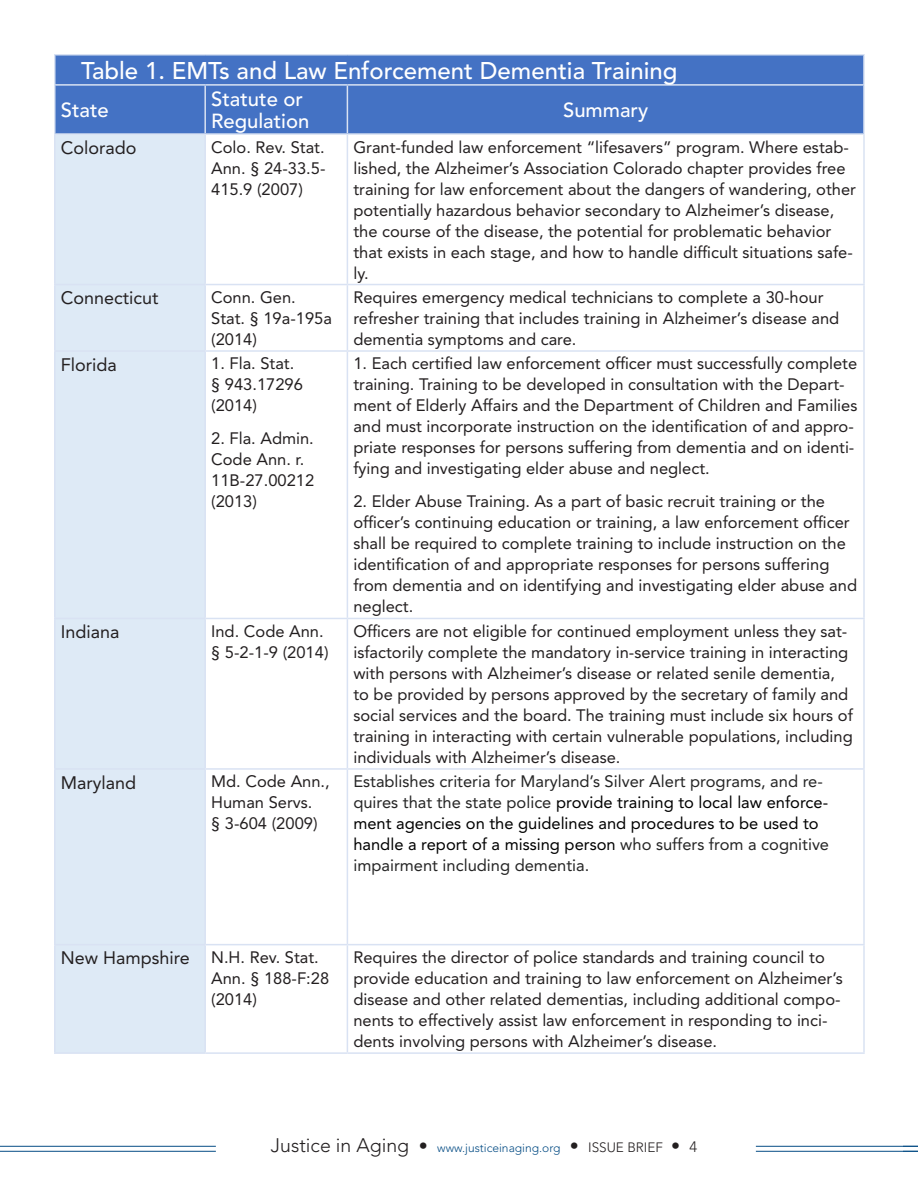
<style>
.page{position:relative;width:918px;height:1188px;background:#fff}
.page>*{position:absolute;margin:0;border:0;box-sizing:border-box;transform-origin:0 0}
.t1{font:500 24px "Avenir LT Std";color:#fff}
.Table_2_Header{font:500 20.25px/21.9px "Avenir LT Std";color:#fff}
.Table_2_-_Body{font:18px "Avenir LT Std";color:#231f20}
.Table_2_-_Body-2{font:16.5px/21px "Avenir LT Std";color:#231f20}
.Table_2_-_Body-3{font:16.5px/21px "Avenir LT Std";color:#252525}
.t2{font:300 12px "Avenir LT Std";color:#064d85}
.s1{color:#000}
.s2{font-size:19.5px;color:#231f20}
.s3{font-size:18px;color:#231f20}
.s4{font-size:13.5px;color:#231f20}
.s5{font-size:15px;color:#231f20}
</style>
<div class="page">
<hr style="left:0;top:1151px;width:216px;height:1px;background:#064d85">
<hr style="left:0;top:1146px;width:216px;height:1px;background:#064d85">
<hr style="left:756px;top:1151px;width:162px;height:1px;background:#064d85">
<hr style="left:756px;top:1146px;width:162px;height:1px;background:#064d85">
<svg style="left:903px;top:1150px;width:15px;height:1px"></svg>
<div style="left:56px;top:56px;width:807px;height:77px;background:#4472c4"></div>
<div style="left:56px;top:135px;width:148px;height:917px;background:#deeaf6"></div>
<hr style="left:54px;top:54px;width:151px;height:2px;background:#d9e2f3">
<hr style="left:54px;top:55px;width:2px;height:29px;background:#d9e2f3">
<hr style="left:205px;top:54px;width:142px;height:2px;background:#d9e2f3">
<hr style="left:347px;top:54px;width:518px;height:2px;background:#d9e2f3">
<hr style="left:863px;top:55px;width:2px;height:29px;background:#d9e2f3">
<hr style="left:54px;top:84px;width:151px;height:2px;background:#d9e2f3">
<hr style="left:54px;top:86px;width:2px;height:47px;background:#d9e2f3">
<hr style="left:205px;top:84px;width:142px;height:2px;background:#d9e2f3">
<hr style="left:204px;top:86px;width:2px;height:47px;background:#d9e2f3">
<hr style="left:347px;top:84px;width:518px;height:2px;background:#d9e2f3">
<hr style="left:347px;top:86px;width:1px;height:47px;background:#d9e2f3">
<hr style="left:863px;top:86px;width:2px;height:47px;background:#d9e2f3">
<hr style="left:54px;top:133px;width:151px;height:2px;background:#d9e2f3">
<hr style="left:205px;top:133px;width:142px;height:2px;background:#d9e2f3">
<hr style="left:347px;top:133px;width:518px;height:2px;background:#d9e2f3">
<hr style="left:54px;top:135px;width:2px;height:149px;background:#d9e2f3">
<hr style="left:204px;top:135px;width:2px;height:149px;background:#d9e2f3">
<hr style="left:347px;top:135px;width:1px;height:149px;background:#d9e2f3">
<hr style="left:863px;top:135px;width:2px;height:149px;background:#d9e2f3">
<hr style="left:54px;top:284px;width:151px;height:1px;background:#d9e2f3">
<hr style="left:54px;top:285px;width:2px;height:65px;background:#d9e2f3">
<hr style="left:205px;top:284px;width:142px;height:1px;background:#d9e2f3">
<hr style="left:204px;top:285px;width:2px;height:65px;background:#d9e2f3">
<hr style="left:347px;top:284px;width:518px;height:1px;background:#d9e2f3">
<hr style="left:347px;top:285px;width:1px;height:65px;background:#d9e2f3">
<hr style="left:863px;top:285px;width:2px;height:65px;background:#d9e2f3">
<hr style="left:54px;top:350px;width:151px;height:2px;background:#d9e2f3">
<hr style="left:54px;top:352px;width:2px;height:266px;background:#d9e2f3">
<hr style="left:205px;top:350px;width:142px;height:2px;background:#d9e2f3">
<hr style="left:204px;top:352px;width:2px;height:266px;background:#d9e2f3">
<hr style="left:347px;top:350px;width:518px;height:2px;background:#d9e2f3">
<hr style="left:347px;top:352px;width:1px;height:266px;background:#d9e2f3">
<hr style="left:863px;top:352px;width:2px;height:266px;background:#d9e2f3">
<hr style="left:54px;top:618px;width:151px;height:1px;background:#d9e2f3">
<hr style="left:54px;top:619px;width:2px;height:149px;background:#d9e2f3">
<hr style="left:205px;top:618px;width:142px;height:1px;background:#d9e2f3">
<hr style="left:204px;top:619px;width:2px;height:149px;background:#d9e2f3">
<hr style="left:347px;top:618px;width:518px;height:1px;background:#d9e2f3">
<hr style="left:347px;top:619px;width:1px;height:149px;background:#d9e2f3">
<hr style="left:863px;top:619px;width:2px;height:149px;background:#d9e2f3">
<hr style="left:54px;top:768px;width:151px;height:2px;background:#d9e2f3">
<hr style="left:54px;top:770px;width:2px;height:174px;background:#d9e2f3">
<hr style="left:205px;top:768px;width:142px;height:2px;background:#d9e2f3">
<hr style="left:204px;top:770px;width:2px;height:174px;background:#d9e2f3">
<hr style="left:347px;top:768px;width:518px;height:2px;background:#d9e2f3">
<hr style="left:347px;top:770px;width:1px;height:174px;background:#d9e2f3">
<hr style="left:863px;top:770px;width:2px;height:174px;background:#d9e2f3">
<hr style="left:54px;top:944px;width:151px;height:1px;background:#d9e2f3">
<hr style="left:54px;top:945px;width:2px;height:107px;background:#d9e2f3">
<hr style="left:205px;top:944px;width:142px;height:1px;background:#d9e2f3">
<hr style="left:204px;top:945px;width:2px;height:107px;background:#d9e2f3">
<hr style="left:347px;top:944px;width:518px;height:1px;background:#d9e2f3">
<hr style="left:347px;top:945px;width:1px;height:107px;background:#d9e2f3">
<hr style="left:863px;top:945px;width:2px;height:107px;background:#d9e2f3">
<hr style="left:54px;top:1052px;width:151px;height:2px;background:#d9e2f3">
<hr style="left:205px;top:1052px;width:142px;height:2px;background:#d9e2f3">
<hr style="left:347px;top:1052px;width:518px;height:2px;background:#d9e2f3">
<p class="t1" style="left:81px;top:57px;width:598px">Table 1. EMTs and Law Enforcement Dementia Training</p>
<p class="Table_2_Header" style="left:61px;top:100px;width:50px">State</p>
<p class="Table_2_Header" style="left:211px;top:89px;width:100px">Statute or<br>Regulation</p>
<p class="Table_2_Header" style="left:563px;top:100px;width:87px">Summary</p>
<p class="Table_2_-_Body" style="left:61px;top:137px;width:77px">Colorado</p>
<p class="Table_2_-_Body-2" style="left:211px;top:136px;width:116px;text-align:justify">Colo. Rev. Stat.<br>Ann. § 24-33.5- 415.9 (2007)</p>
<p class="Table_2_-_Body-2" style="left:353px;top:136px;width:504px">Grant-funded law enforcement “lifesavers” program. Where estab&shy;lished, the Alzheimer’s Association Colorado chapter provides free training for law enforcement about the dangers of wandering, other potentially hazardous behavior secondary to Alzheimer’s disease, the course of the disease, the potential for problematic behavior that exists in each stage, and how to handle difficult situations safe&shy;ly.</p>
<p class="Table_2_-_Body" style="left:61px;top:287px;width:99px">Connecticut</p>
<p class="Table_2_-_Body-2" style="left:211px;top:287px;width:122px">Conn. Gen.<br>Stat. § 19a-195a (2014)</p>
<p class="Table_2_-_Body-2" style="left:353px;top:287px;width:487px">Requires emergency medical technicians to complete a 30-hour refresher training that includes training in Alzheimer’s disease and dementia symptoms and care.</p>
<p class="Table_2_-_Body" style="left:61px;top:354px;width:58px">Florida</p>
<p class="Table_2_-_Body-2" style="left:211px;top:353px;width:93px">1. Fla. Stat. § 943.17296 (2014)</p>
<p class="Table_2_-_Body-2" style="left:211px;top:428px;width:105px">2. Fla. Admin.<br>Code Ann. r.<br>11B-27.00212 (2013)</p>
<p class="Table_2_-_Body-2" style="left:353px;top:353px;width:506px">1. Each certified law enforcement officer must successfully complete training. Training to be developed in consultation with the Depart&shy;ment of Elderly Affairs and the Department of Children and Families and must incorporate instruction on the identification of and appro&shy;priate responses for persons suffering from dementia and on identi&shy;fying and investigating elder abuse and neglect.</p>
<p class="Table_2_-_Body-2" style="left:353px;top:491px;width:505px">2. Elder Abuse Training. As a part of basic recruit training or the officer’s continuing education or training, a law enforcement officer shall be required to complete training to include instruction on the identification of and appropriate responses for persons suffering from dementia and on identifying and investigating elder abuse and neglect.</p>
<p class="Table_2_-_Body" style="left:61px;top:621px;width:60px">Indiana</p>
<p class="Table_2_-_Body-2" style="left:211px;top:621px;width:119px">Ind. Code Ann. § 5-2-1-9 (2014)</p>
<p class="Table_2_-_Body-2" style="left:353px;top:621px;width:501px">Officers are not eligible for continued employment unless they sat&shy;isfactorily complete the mandatory in-service training in interacting with persons with Alzheimer’s disease or related senile dementia, to be provided by persons approved by the secretary of family and social services and the board. The training must include six hours of training in interacting with certain vulnerable populations, including individuals with Alzheimer’s disease.</p>
<p class="Table_2_-_Body" style="left:61px;top:772px;width:77px">Maryland</p>
<p class="Table_2_-_Body-2" style="left:211px;top:771px;width:120px">Md. Code Ann.,<br>Human Servs.<br>§ 3-604 (2009)</p>
<p class="Table_2_-_Body-3" style="left:353px;top:771px;width:477px">Establishes criteria for Maryland’s Silver Alert programs, and re&shy;quires that the state police <span class="s1">provide training to local law enforce&shy;ment agencies on the guidelines and procedures to be used to handle a report of a missing person</span> who suffers from a cognitive impairment including dementia.</p>
<p class="Table_2_-_Body" style="left:61px;top:948px;width:131px">New Hampshire</p>
<p class="Table_2_-_Body-2" style="left:211px;top:947px;width:120px">N.H. Rev. Stat.<br>Ann. § 188-F:28 (2014)</p>
<p class="Table_2_-_Body-2" style="left:353px;top:947px;width:491px">Requires the director of police standards and training council to provide education and training to law enforcement on Alzheimer’s disease and other related dementias, including additional compo&shy;nents to effectively assist law enforcement in responding to inci&shy;dents involving persons with Alzheimer’s disease.</p>
<p class="t2" style="left:271px;top:1141px;width:428px"><span class="s2">Justice in Aging</span> <span class="s3">•</span> www.justiceinaging.org <span class="s3">•</span> <span class="s4">ISSUE BRIEF</span> <span class="s3">•</span> <span class="s5">4</span></p>
</div>
